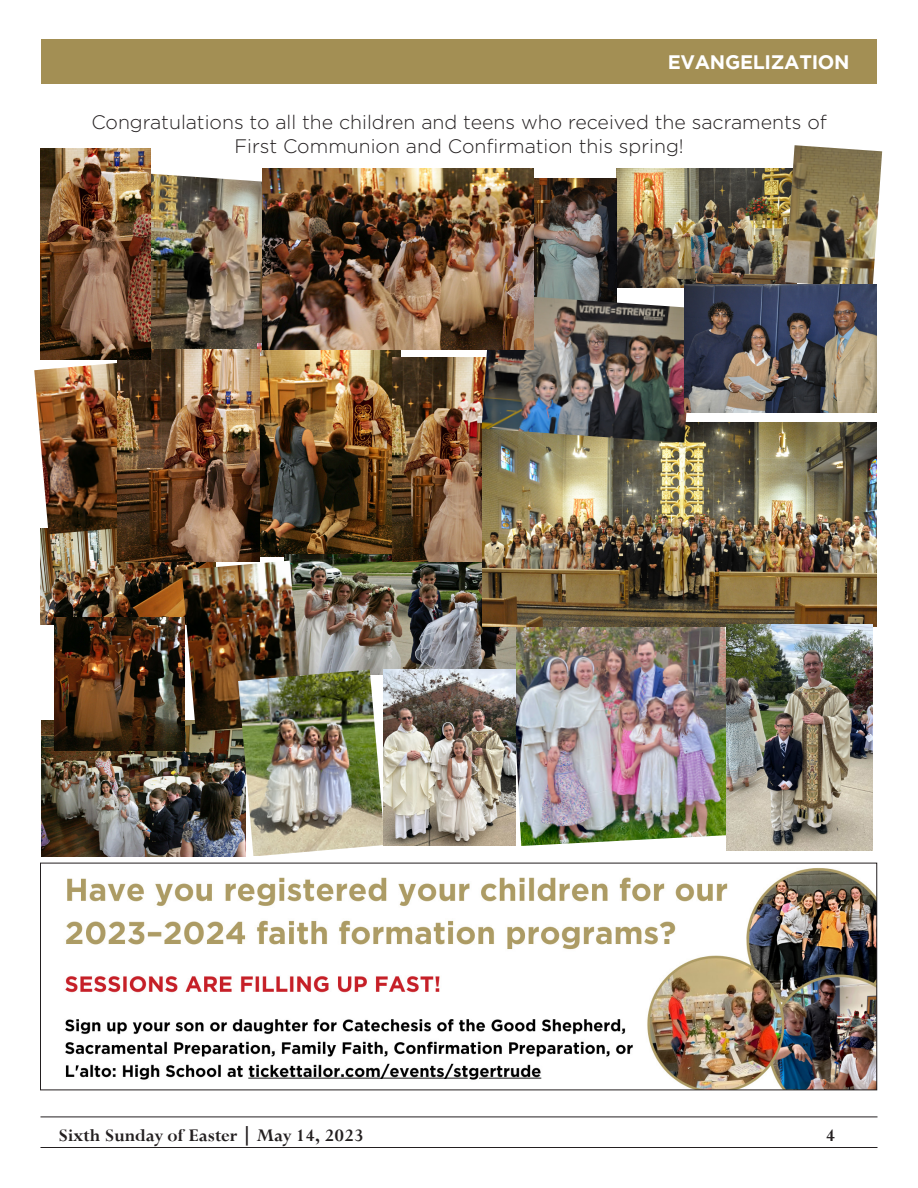
<style>
.page{position:relative;width:918px;height:1188px;background:#fff}
.page>*{position:absolute;margin:0;border:0;box-sizing:border-box;transform-origin:0 0}
.t1{font:300 19.5px/23.4px "Gotham";color:#231f20;text-align:center}
.t2{font:19.5px "Bronte Bold SWFTE";color:#231f20}
.t3{font:700 19.5px "Gotham";letter-spacing:-.015em;color:#fff}
</style>
<div class="page">
<hr style="left:40px;top:1147px;width:838px;height:1px;background:#231f20">
<hr style="left:40px;top:1117px;width:838px;height:1px;background:#231f20">
<img style="left:516px;top:627px;width:211px;height:219px">
<img style="left:150px;top:174px;width:113px;height:175px">
<div style="left:41px;top:40px;width:836px;height:44px;background:#a38f54"></div>
<img style="left:65px;top:868px;width:810px;height:220px">
<img style="left:40px;top:534px;width:142px;height:91px">
<img style="left:34px;top:363px;width:84px;height:171px">
<img style="left:258px;top:343px;width:142px;height:214px">
<img style="left:41px;top:720px;width:197px;height:136px">
<img style="left:284px;top:554px;width:232px;height:116px">
<img style="left:55px;top:618px;width:129px;height:132px">
<img style="left:182px;top:561px;width:122px;height:171px">
<img style="left:392px;top:357px;width:90px;height:204px">
<img style="left:118px;top:349px;width:141px;height:212px">
<img style="left:40px;top:148px;width:110px;height:212px">
<img style="left:617px;top:168px;width:168px;height:120px">
<img style="left:785px;top:145px;width:97px;height:139px">
<img style="left:482px;top:422px;width:395px;height:205px">
<img style="left:534px;top:179px;width:83px;height:115px">
<img style="left:482px;top:294px;width:212px;height:149px">
<img style="left:684px;top:284px;width:193px;height:128px">
<img style="left:238px;top:670px;width:145px;height:186px">
<img style="left:383px;top:670px;width:133px;height:176px">
<img style="left:727px;top:625px;width:145px;height:225px">
<img style="left:263px;top:168px;width:271px;height:181px">
<p class="t3" style="left:668px;top:51px;width:183px">EVANGELIZATION</p>
<p class="t1" style="left:91px;top:110px;width:737px">Congratulations to all the children and teens who received the sacraments of<br>First Communion and Confirmation this spring!</p>
<p class="t2" style="left:58px;top:1123px;width:307px">Sixth Sunday of Easter | May 14, 2023</p>
<p class="t2" style="left:826px;top:1123px;width:11px">4</p>
</div>
